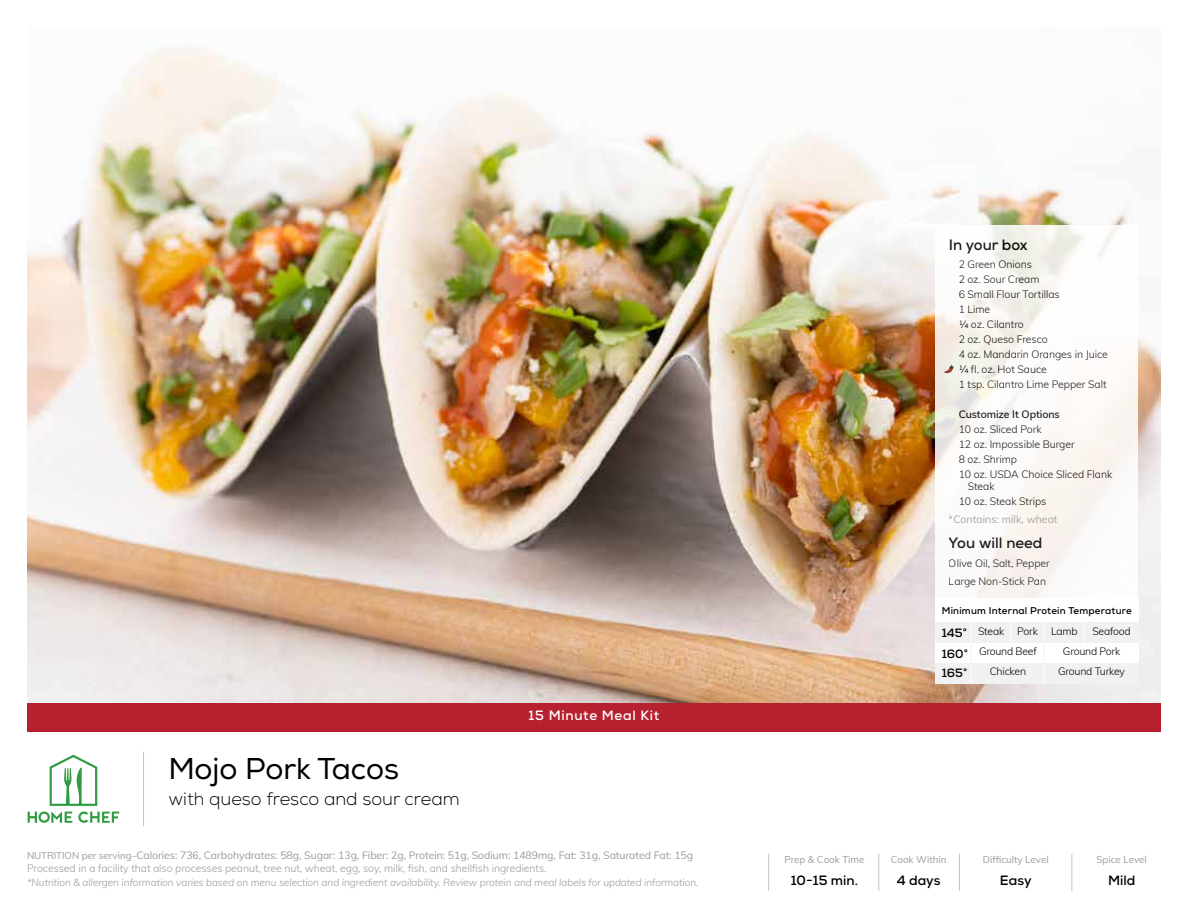
<style>
.page{position:relative;width:1188px;height:918px;background:#fff}
.page>*{position:absolute;margin:0;border:0;box-sizing:border-box;transform-origin:0 0}
.t1{font:30px "Nexa";color:#000}
.t2{font:300 18px "Nexa";color:#000}
.t3{font:700 15px "Nexa";color:#000}
.t4{font:700 13.5px "Nexa";color:#000}
.t5{font:700 13.5px "Nexa";letter-spacing:.05em;color:#fff}
.t6{font:700 12px/20px "Nexa";color:#000;text-align:justify}
.t7{font:300 10.5px/15px "Muli";letter-spacing:-.005em;color:#000}
.t8{font:10.5px/13.5px "Muli";letter-spacing:-.005em;color:#9a9a9a}
.t9{font:600 10.5px "Muli";letter-spacing:-.005em;color:#000}
.t10{font:italic 300 10.2px "Muli";letter-spacing:-.005em;color:#9a9a9a}
.t11{font:9.75px "Muli";color:#9a9a9a}
.t12{font:700 9.75px "Nexa";letter-spacing:.02em;color:#000}
.s1{font-size:9.75px}
.s2{font-weight:300}
</style>
<div class="page">
<img style="left:27px;top:47px;width:1134px;height:656px">
<hr style="left:143px;top:752px;width:1px;height:74px;background:#c7c6c5">
<hr style="left:878px;top:854px;width:1px;height:37px;background:#c7c6c5">
<hr style="left:768px;top:854px;width:1px;height:37px;background:#c7c6c5">
<hr style="left:959px;top:854px;width:1px;height:37px;background:#c7c6c5">
<hr style="left:1071px;top:854px;width:1px;height:37px;background:#c7c6c5">
<svg style="left:28px;top:755px;width:91px;height:68px"></svg>
<svg style="left:935px;top:226px;width:203px;height:373px"></svg>
<svg style="left:944px;top:364px;width:9px;height:9px"></svg>
<div style="left:935px;top:599px;width:203px;height:85px;background:#fff"></div>
<div style="left:935px;top:663px;width:203px;height:21px;background:#f1f1f1"></div>
<div style="left:935px;top:622px;width:203px;height:21px;background:#f1f1f1"></div>
<div style="left:27px;top:703px;width:1134px;height:28px;background:#b7202f"></div>
<h1 class="t1" style="left:168px;top:751px;width:232px">Mojo Pork Tacos</h1>
<h2 class="t2" style="left:168px;top:788px;width:293px">with queso fresco and sour cream</h2>
<p class="t5" style="left:529px;top:707px;width:132px">15 Minute Meal Kit</p>
<p class="t8" style="left:27px;top:848px;width:668px"><span class="s1">NUTRITION per serving–</span>Calories: 736, Carbohydrates: 58g, Sugar: 13g, Fiber: 2g, Protein: 51g, Sodium: 1489mg, Fat: 31g, Saturated Fat: 15g<br><span class="s2">Processed in a facility that also processes peanut, tree nut, wheat, egg, soy, milk, fish, and shellfish ingredients.</span></p>
<p class="t10" style="left:27px;top:875px;width:673px">*Nutrition &amp; allergen information varies based on menu selection and ingredient availability. Review protein and meal labels for updated information.</p>
<h3 class="t3" style="left:949px;top:235px;width:80px">In your box</h3>
<p class="t7" style="left:959px;top:257px;width:151px">2 Green Onions<br>2 oz. Sour Cream<br>6 Small Flour Tortillas<br>1 Lime<br>¼ oz. Cilantro<br>2 oz. Queso Fresco<br>4 oz. Mandarin Oranges in Juice ¼ fl. oz. Hot Sauce<br>1 tsp. Cilantro Lime Pepper Salt</p>
<p class="t9" style="left:959px;top:407px;width:103px">Customize It Options</p>
<p class="t7" style="left:959px;top:422px;width:155px">10 oz. Sliced Pork<br>12 oz. Impossible Burger<br>8 oz. Shrimp<br>10 oz. USDA Choice Sliced Flank</p>
<p class="t7" style="left:959px;top:479px;width:89px;text-indent:9px">Steak<br>10 oz. Steak Strips</p>
<p class="t8" style="left:949px;top:512px;width:110px">*Contains: milk, wheat</p>
<h3 class="t3" style="left:949px;top:533px;width:95px">You will need</h3>
<p class="t7" style="left:949px;top:553px;width:103px;line-height:18.8px">Olive Oil, Salt, Pepper<br>Large Non-Stick Pan</p>
<p class="t12" style="left:942px;top:604px;width:192px">Minimum Internal Protein Temperature</p>
<p class="t7" style="left:978px;top:623px;width:28px">Steak</p>
<p class="t7" style="left:1051px;top:623px;width:28px">Lamb</p>
<p class="t7" style="left:1092px;top:623px;width:40px">Seafood</p>
<p class="t7" style="left:1058px;top:664px;width:68px">Ground Turkey</p>
<p class="t7" style="left:1017px;top:623px;width:22px">Pork</p>
<p class="t7" style="left:990px;top:664px;width:38px">Chicken</p>
<p class="t6" style="left:942px;top:623px;width:28px">145° 160° 165°</p>
<p class="t7" style="left:979px;top:643px;width:59px">Ground Beef</p>
<p class="t7" style="left:1063px;top:643px;width:59px">Ground Pork</p>
<p class="t11" style="left:784px;top:853px;width:82px">Prep &amp; Cook Time</p>
<p class="t11" style="left:891px;top:853px;width:57px">Cook Within</p>
<p class="t11" style="left:983px;top:853px;width:67px">Difficulty Level</p>
<p class="t11" style="left:1097px;top:853px;width:52px">Spice Level</p>
<p class="t4" style="left:791px;top:872px;width:69px">10-15 min.</p>
<p class="t4" style="left:897px;top:871px;width:45px">4 days</p>
<p class="t4" style="left:1000px;top:872px;width:33px">Easy</p>
<p class="t4" style="left:1108px;top:872px;width:29px">Mild</p>
</div>
